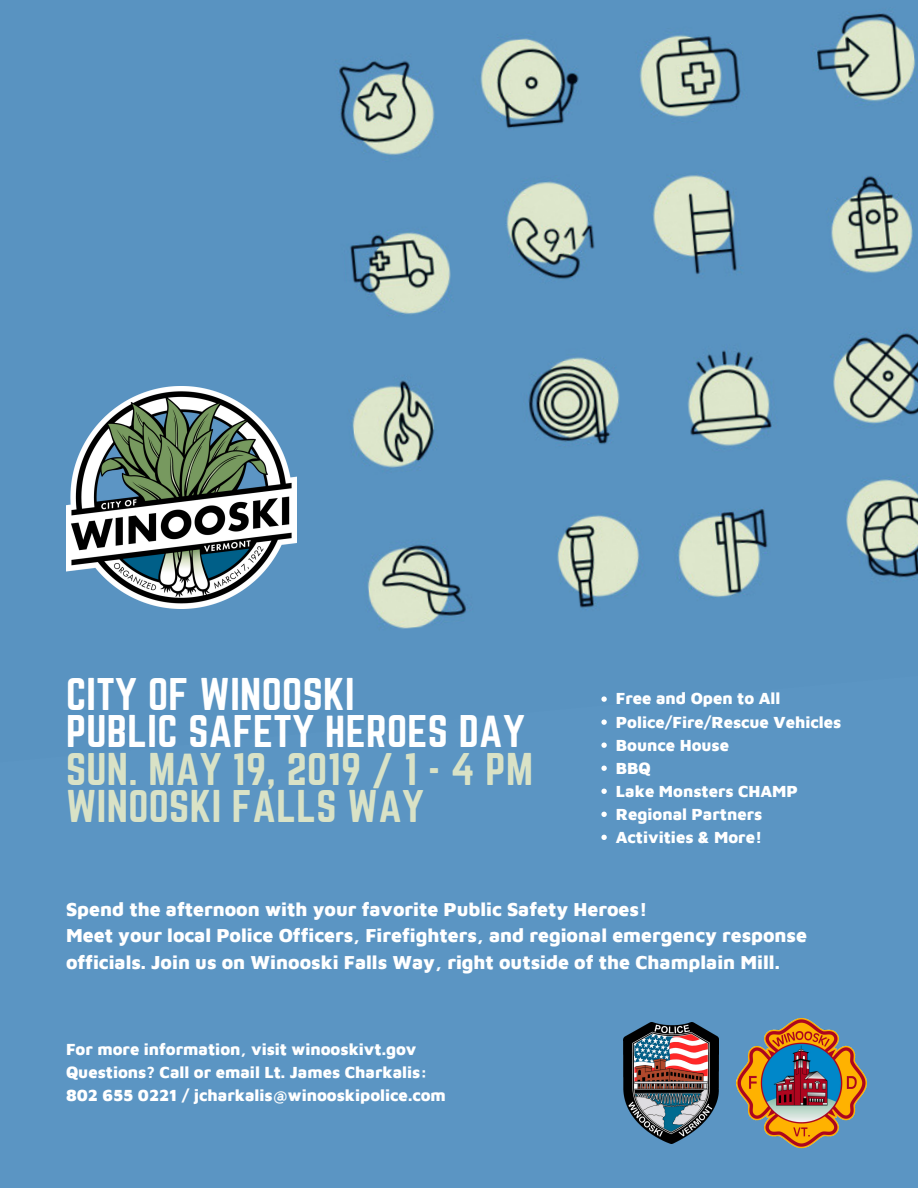
<style>
.page{position:relative;width:918px;height:1188px;background:#5b95c3}
.page>*{position:absolute;margin:0;border:0;box-sizing:border-box;transform-origin:0 0}
.t1{font:40.2px/37.5px "Norwester";letter-spacing:.01em;color:#d9e2c6}
.t2{font:40.2px/37.5px "Norwester";letter-spacing:.01em;color:#fff}
.t3{font:900 19.2px/26.8px "Maven Pro";color:#fff}
.t4{font:900 16.5px/23.1px "Maven Pro";color:#fff}
</style>
<div class="page">
<img style="left:167px;top:13px;width:751px;height:730px">
<svg style="left:601px;top:696px;width:6px;height:6px"></svg>
<svg style="left:601px;top:719px;width:6px;height:6px"></svg>
<svg style="left:601px;top:743px;width:6px;height:5px"></svg>
<svg style="left:601px;top:766px;width:6px;height:5px"></svg>
<svg style="left:601px;top:789px;width:6px;height:5px"></svg>
<svg style="left:601px;top:812px;width:6px;height:5px"></svg>
<svg style="left:601px;top:835px;width:6px;height:5px"></svg>
<img style="left:737px;top:1017px;width:129px;height:132px">
<img style="left:623px;top:1023px;width:96px;height:120px">
<img style="left:66px;top:387px;width:231px;height:221px">
<h1 class="t2" style="left:66px;top:677px;width:461px">CITY OF WINOOSKI<br>PUBLIC SAFETY HEROES DAY</h1>
<h1 class="t1" style="left:66px;top:752px;width:468px">SUN. MAY 19, 2019 / 1 - 4 PM<br>WINOOSKI FALLS WAY</h1>
<p class="t4" style="left:616px;top:687px;width:227px">Free and Open to All<br>Police/Fire/Rescue Vehicles<br>Bounce House<br>BBQ<br>Lake Monsters CHAMP<br>Regional Partners<br>Activities &amp; More!</p>
<p class="t3" style="left:66px;top:895px;width:743px">Spend the afternoon with your favorite Public Safety Heroes!<br>Meet your local Police Officers, Firefighters, and regional emergency response officials. Join us on Winooski Falls Way, right outside of the Champlain Mill.</p>
<p class="t4" style="left:66px;top:1038px;width:381px;line-height:22.6px">For more information, visit winooskivt.gov<br>Questions? Call or email Lt. James Charkalis:<br>802 655 0221 / jcharkalis@winooskipolice.com</p>
</div>
